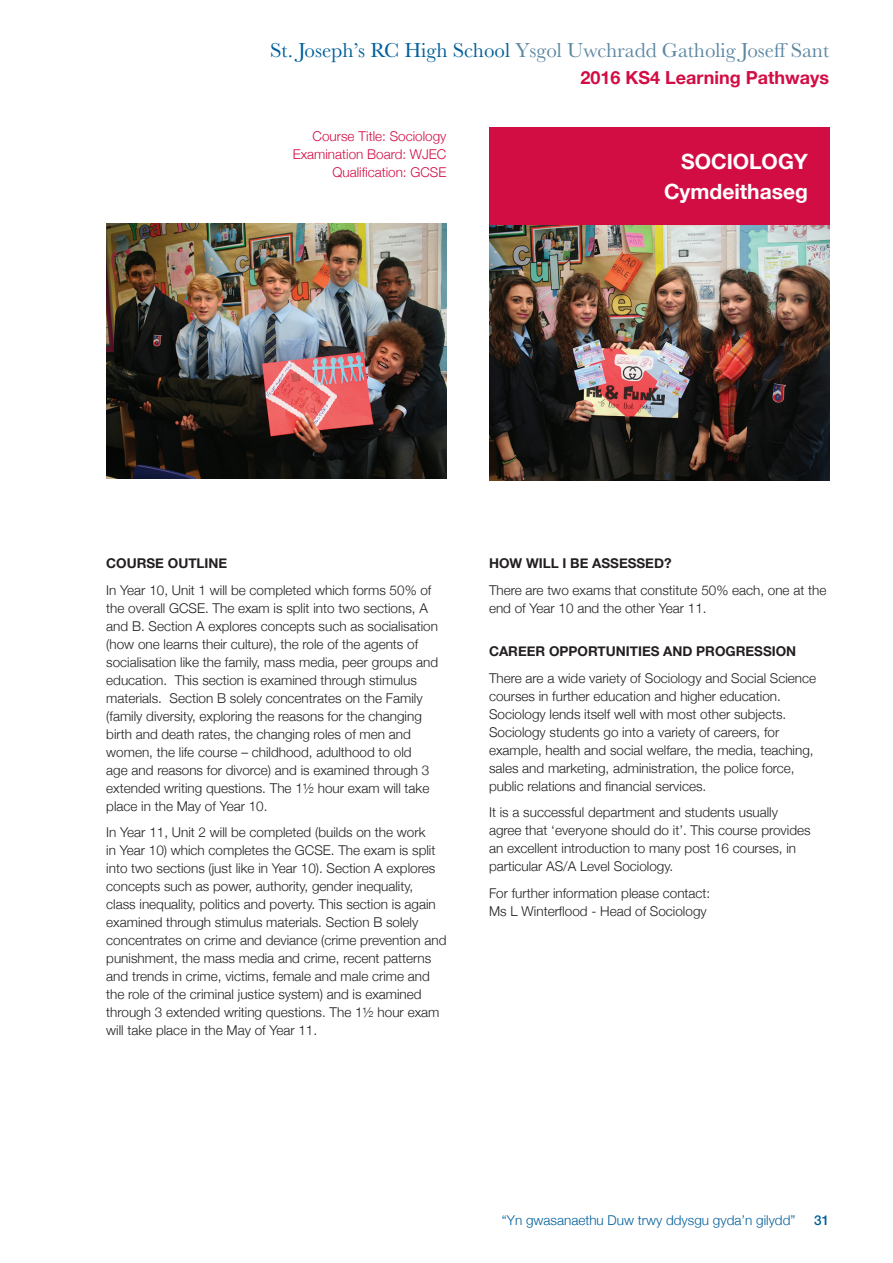
<style>
.page{position:relative;width:893px;height:1263px;background:#fff}
.page>*{position:absolute;margin:0;border:0;box-sizing:border-box;transform-origin:0 0}
.t1{font:21px "Baskerville";color:#5c87a1}
.Course_Title{font:700 21px "Helvetica Neue";color:#fff}
.t2{font:700 18px "Helvetica Neue";color:#d20d44}
.Body_Copy{font:300 13.5px/18px "Helvetica Neue";color:#231f20}
.Sub_Heading{font:700 13.5px "Helvetica Neue";color:#231f20}
.Course_Details{font:300 13.5px "Helvetica Neue";color:#d20d44}
.t3{font:300 13.5px "Helvetica Neue";color:#005f9b}
.t4{font:500 13.5px "Helvetica Neue";color:#005f9b}
.s1{color:#005f9b}
</style>
<div class="page">
<div style="left:489px;top:128px;width:340px;height:97px;background:#d20d44"></div>
<img style="left:489px;top:225px;width:340px;height:255px">
<img style="left:106px;top:224px;width:340px;height:255px">
<p class="t1" style="left:270px;top:36px;width:560px"><span class="s1">St. Joseph’s RC High School</span> Ysgol Uwchradd Gatholig Joseff Sant</p>
<p class="t2" style="left:580px;top:63px;width:250px">2016 KS4 Learning Pathways</p>
<p class="Course_Details" style="left:313px;top:125px;width:135px">Course Title: Sociology</p>
<p class="Course_Details" style="left:293px;top:143px;width:155px">Examination Board: WJEC</p>
<p class="Course_Details" style="left:332px;top:161px;width:116px">Qualification: GCSE</p>
<p class="Course_Title" style="left:681px;top:145px;width:128px">SOCIOLOGY</p>
<p class="Course_Title" style="left:664px;top:175px;width:145px">Cymdeithaseg</p>
<p class="Sub_Heading" style="left:106px;top:553px;width:123px">COURSE OUTLINE</p>
<p class="Body_Copy" style="left:106px;top:580px;width:333px">In Year 10, Unit 1 will be completed which forms 50% of the overall GCSE. The exam is split into two sections, A and B. Section A explores concepts such as socialisation (how one learns their culture), the role of the agents of socialisation like the family, mass media, peer groups and education. This section is examined through stimulus materials. Section B solely concentrates on the Family (family diversity, exploring the reasons for the changing birth and death rates, the changing roles of men and women, the life course – childhood, adulthood to old<br>age and reasons for divorce) and is examined through 3 extended writing questions. The 1½ hour exam will take place in the May of Year 10.</p>
<p class="Body_Copy" style="left:106px;top:822px;width:342px">In Year 11, Unit 2 will be completed (builds on the work<br>in Year 10) which completes the GCSE. The exam is split into two sections (just like in Year 10). Section A explores concepts such as power, authority, gender inequality,<br>class inequality, politics and poverty. This section is again examined through stimulus materials. Section B solely concentrates on crime and deviance (crime prevention and punishment, the mass media and crime, recent patterns and trends in crime, victims, female and male crime and the role of the criminal justice system) and is examined through 3 extended writing questions. The 1½ hour exam will take place in the May of Year 11.</p>
<p class="Sub_Heading" style="left:489px;top:553px;width:184px">HOW WILL I BE ASSESSED?</p>
<p class="Body_Copy" style="left:489px;top:580px;width:339px">There are two exams that constitute 50% each, one at the end of Year 10 and the other Year 11.</p>
<p class="Sub_Heading" style="left:489px;top:641px;width:309px">CAREER OPPORTUNITIES AND PROGRESSION</p>
<p class="Body_Copy" style="left:489px;top:668px;width:329px">There are a wide variety of Sociology and Social Science courses in further education and higher education.<br>Sociology lends itself well with most other subjects.<br>Sociology students go into a variety of careers, for example, health and social welfare, the media, teaching, sales and marketing, administration, the police force, public relations and financial services.</p>
<p class="Body_Copy" style="left:489px;top:802px;width:323px">It is a successful department and students usually agree that ‘everyone should do it’. This course provides an excellent introduction to many post 16 courses, in particular AS/A Level Sociology.</p>
<p class="Body_Copy" style="left:489px;top:883px;width:223px">For further information please contact:<br>Ms L Winterflood - Head of Sociology</p>
<p class="t3" style="left:502px;top:1209px;width:295px">“Yn gwasanaethu Duw trwy ddysgu gyda’n gilydd”</p>
<p class="t4" style="left:814px;top:1209px;width:17px">31</p>
</div>
